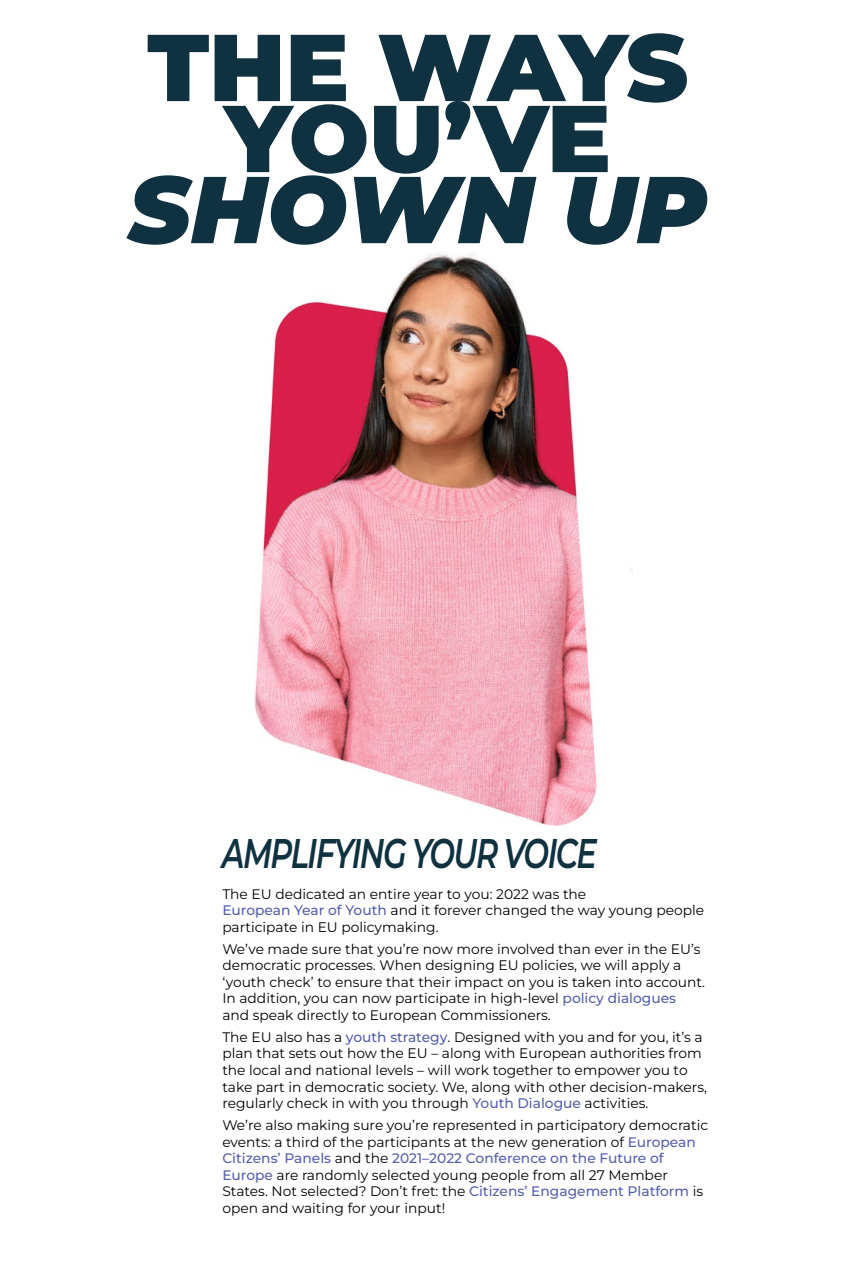
<style>
.page{position:relative;width:842px;height:1263px;background:#fff}
.page>*{position:absolute;margin:0;border:0;box-sizing:border-box;transform-origin:0 0}
.H1_BIG{font:900 94.65px/71.1px "Montserrat";letter-spacing:-.015em;color:#0f3140;text-align:center}
.H2{font:italic 600 41.4px "Montserrat";letter-spacing:-.05em;color:#0f3140;scale:.73 1}
.P1{font:13.8px/16.5px "Montserrat";color:#000}
.s1{font-style:italic}
.s2{font-weight:500;color:#5560ac}
</style>
<div class="page">
<img style="left:254px;top:253px;width:379px;height:573px">
<p class="H1_BIG" style="left:129px;top:26px;width:580px">THE WAYS<br>YOU’VE<br><span class="s1">SHOWN UP</span></p>
<p class="H2" style="left:222px;top:824px;width:515px">AMPLIFYING YOUR VOICE</p>
<p class="P1" style="left:222px;top:885px;width:483px">The EU dedicated an entire year to you: 2022 was the<br><span class="s2">European Year of Youth</span> and it forever changed the way young people participate in EU policymaking.</p>
<p class="P1" style="left:222px;top:940px;width:484px">We’ve made sure that you’re now more involved than ever in the EU’s democratic processes. When designing EU policies, we will apply a ‘youth check’ to ensure that their impact on you is taken into account.<br>In addition, you can now participate in high-level <span class="s2">policy dialogues </span>and speak directly to European Commissioners.</p>
<p class="P1" style="left:222px;top:1028px;width:486px">The EU also has a <span class="s2">youth strategy</span>. Designed with you and for you, it’s a plan that sets out how the EU – along with European authorities from the local and national levels – will work together to empower you to take part in democratic society. We, along with other decision-makers, regularly check in with you through <span class="s2">Youth Dialogue</span> activities.</p>
<p class="P1" style="left:222px;top:1116px;width:487px">We’re also making sure you’re represented in participatory democratic events: a third of the participants at the new generation of <span class="s2">European Citizens’ Panels</span> and the <span class="s2">2021–2022 Conference on the Future of Europe</span> are randomly selected young people from all 27 Member States. Not selected? Don’t fret: the <span class="s2">Citizens’ Engagement Platform</span> is open and waiting for your input!</p>
</div>
